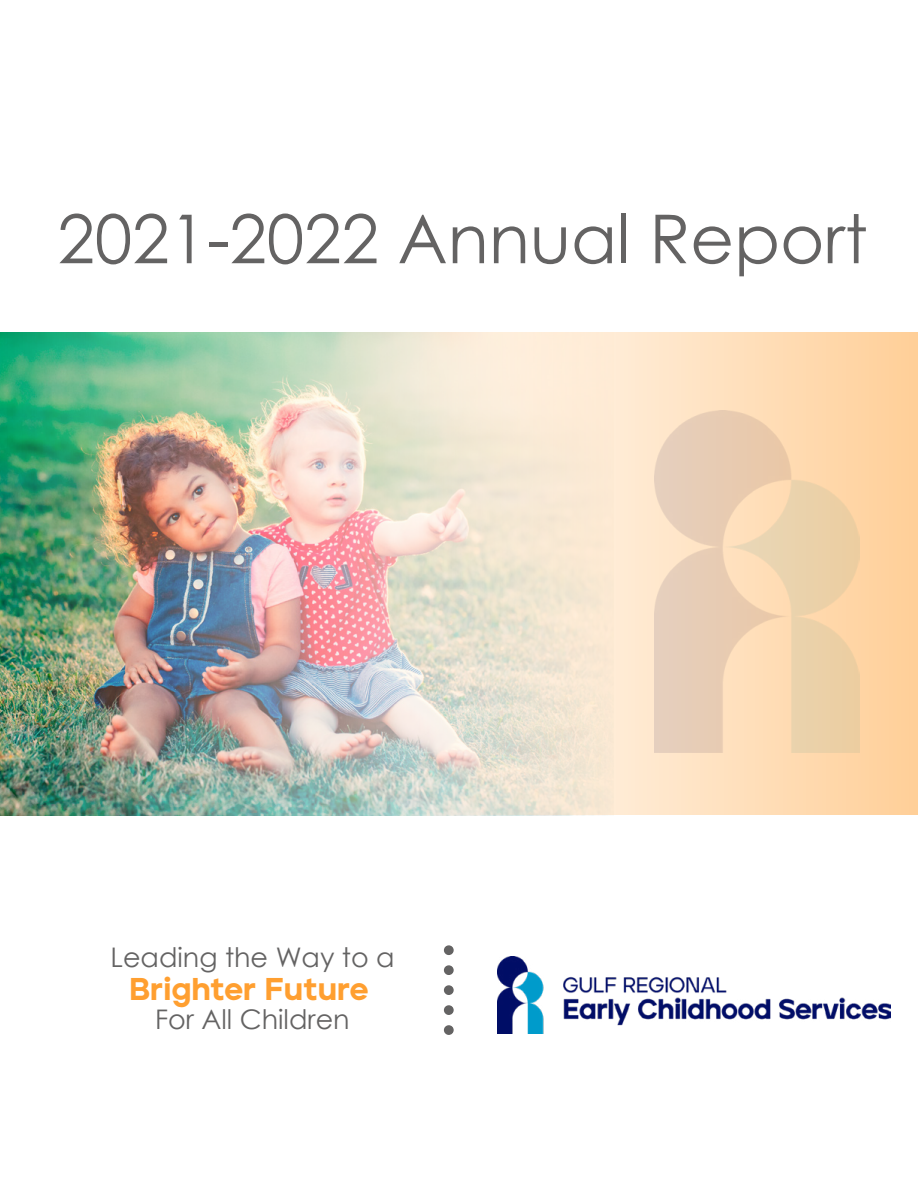
<style>
.page{position:relative;width:918px;height:1188px;background:#fff}
.page>*{position:absolute;margin:0;border:0;box-sizing:border-box;transform-origin:0 0}
.t1{font:67.5px "Century Gothic";color:#646363}
.t2{font:900 31.5px "Jeko";color:#ff9f30}
.t3{font:27px "Century Gothic";color:#646363}
</style>
<div class="page">
<svg style="left:613px;top:333px;width:305px;height:482px;background:#f8d8b3"></svg>
<img style="left:0;top:333px;width:613px;height:482px">
<img style="left:497px;top:956px;width:394px;height:77px">
<div style="left:445px;top:946px;width:8px;height:8px;background:#646363;border-radius:50%"></div>
<div style="left:444px;top:945px;width:10px;height:10px;border:2px solid #646363;border-radius:50%"></div>
<div style="left:445px;top:966px;width:8px;height:8px;background:#646363;border-radius:50%"></div>
<div style="left:444px;top:965px;width:10px;height:10px;border:2px solid #646363;border-radius:50%"></div>
<div style="left:445px;top:986px;width:8px;height:8px;background:#646363;border-radius:50%"></div>
<div style="left:444px;top:985px;width:10px;height:10px;border:2px solid #646363;border-radius:50%"></div>
<div style="left:445px;top:1006px;width:8px;height:8px;background:#646363;border-radius:50%"></div>
<div style="left:444px;top:1005px;width:10px;height:10px;border:2px solid #646363;border-radius:50%"></div>
<div style="left:445px;top:1026px;width:8px;height:8px;background:#646363;border-radius:50%"></div>
<div style="left:444px;top:1025px;width:10px;height:10px;border:2px solid #646363;border-radius:50%"></div>
<h1 class="t1" style="left:57px;top:192px;width:812px">2021-2022 Annual Report</h1>
<p class="t3" style="left:111px;top:939px;width:286px">Leading the Way to a</p>
<p class="t2" style="left:129px;top:969px;width:241px">Brighter Future</p>
<p class="t3" style="left:155px;top:1000px;width:196px">For All Children</p>
</div>
